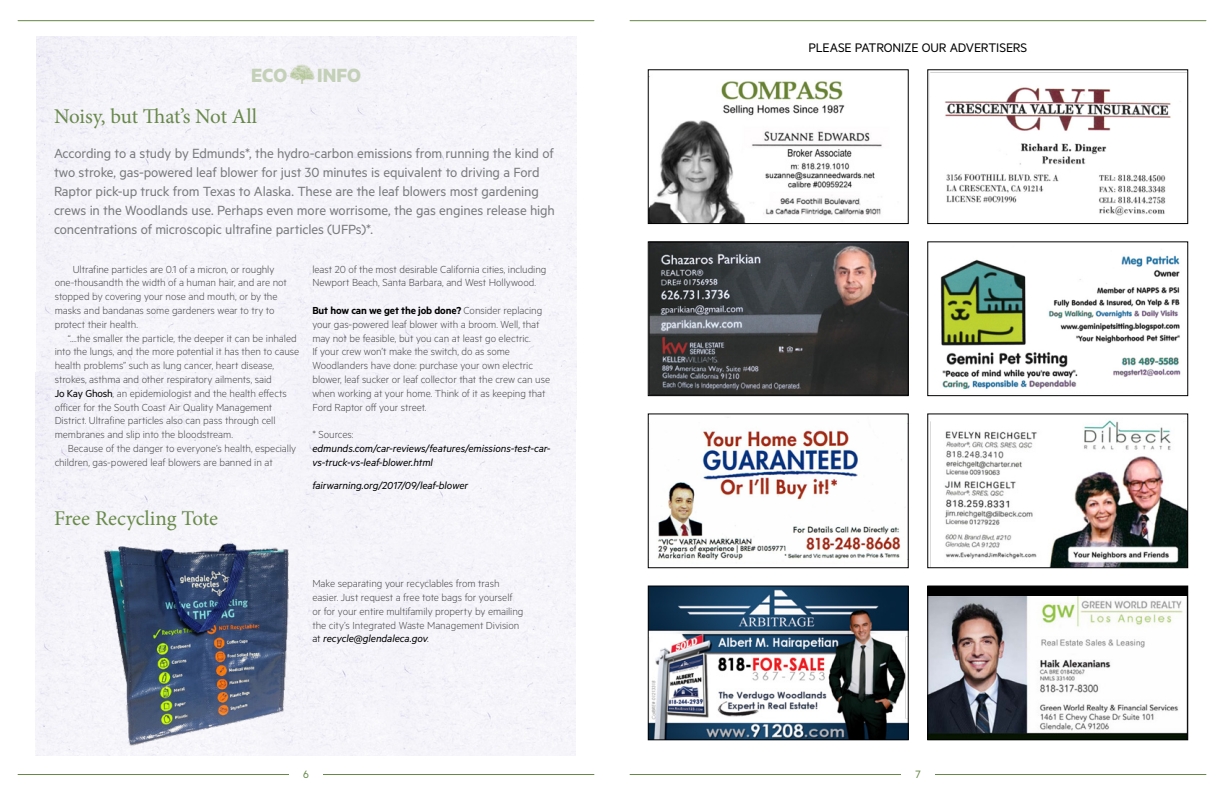
<style>
.page{position:relative;width:1224px;height:792px;background:#fff}
.page>*{position:absolute;margin:0;border:0;box-sizing:border-box;transform-origin:0 0}
.t1{font:700 21.5px "Metric";letter-spacing:-.005em;color:#c4d1b8}
.t2{font:21px "Minion Pro";letter-spacing:-.01em;color:#678849}
.t3{font:21px "Minion Pro";letter-spacing:-.005em;color:#688a49}
.t4{font:15px/19px "Metric";letter-spacing:-.01em;color:#797b7d}
.t5{font:14px "Metric";letter-spacing:-.01em;color:#000}
.t6{font:12px "Metric";color:#678849}
.t7{font:300 11.5px/13.8px "Metric";letter-spacing:-.005em;color:#4d4d4f}
.t8{font:italic 11.5px/13.8px "Metric";letter-spacing:-.005em;color:#000}
.s1{font-weight:400;color:#000}
.s2{font-weight:600;color:#000}
.s3{color:#000}
.s4{font-weight:400;font-style:italic;color:#000}
</style>
<div class="page">
<hr style="left:18px;top:774px;width:576px;height:1px;background:#678849">
<hr style="left:630px;top:774px;width:576px;height:1px;background:#678849">
<hr style="left:18px;top:20px;width:576px;height:1px;background:#678849">
<hr style="left:630px;top:20px;width:576px;height:1px;background:#678849">
<div style="left:289px;top:770px;width:34px;height:22px;background:#fff"></div>
<div style="left:901px;top:770px;width:34px;height:22px;background:#fff"></div>
<div style="left:36px;top:36px;width:540px;height:337px;background:#f5f4fa"></div>
<div style="left:36px;top:373px;width:540px;height:383px;background:#f5f4fa"></div>
<img style="left:650px;top:81px;width:232px;height:141px">
<div style="left:648px;top:69px;width:261px;height:155px;border:1px solid #000"></div>
<img style="left:929px;top:72px;width:257px;height:150px">
<div style="left:927px;top:69px;width:261px;height:155px;border:1px solid #000"></div>
<img style="left:650px;top:243px;width:257px;height:151px">
<div style="left:648px;top:241px;width:261px;height:155px;border:1px solid #000"></div>
<img style="left:940px;top:255px;width:241px;height:135px">
<div style="left:927px;top:241px;width:261px;height:155px;border:1px solid #000"></div>
<img style="left:657px;top:430px;width:245px;height:130px">
<div style="left:648px;top:413px;width:261px;height:155px;border:1px solid #000"></div>
<img style="left:930px;top:420px;width:256px;height:146px">
<div style="left:927px;top:413px;width:261px;height:155px;border:1px solid #000"></div>
<img style="left:650px;top:588px;width:257px;height:150px">
<div style="left:648px;top:586px;width:261px;height:154px;border:1px solid #000"></div>
<img style="left:929px;top:595px;width:257px;height:143px">
<div style="left:927px;top:586px;width:261px;height:154px;border:1px solid #000"></div>
<div style="left:927px;top:586px;width:261px;height:9px;background:#000"></div>
<img style="left:101px;top:534px;width:190px;height:212px">
<img style="left:283px;top:51px;width:38px;height:33px">
<h1 class="t1" style="left:251px;top:62px;width:38px">ECO</h1>
<h1 class="t1" style="left:317px;top:62px;width:45px">INFO</h1>
<h2 class="t2" style="left:54px;top:102px;width:205px">Noisy, but That’s Not All</h2>
<p class="t4" style="left:54px;top:143px;width:502px">According to a study by Edmunds*, the hydro-carbon emissions from running the kind of two stroke, gas-powered leaf blower for just 30 minutes is equivalent to driving a Ford Raptor pick-up truck from Texas to Alaska. These are the leaf blowers most gardening crews in the Woodlands use. Perhaps even more worrisome, the gas engines release high concentrations of microscopic ultrafine particles (UFPs)*.</p>
<p class="t7" style="left:55px;top:262px;width:234px;text-indent:18px">Ultrafine particles are 0.1 of a micron, or roughly one-thousandth the width of a human hair, and are not stopped by covering your nose and mouth, or by the masks and bandanas some gardeners wear to try to protect their health.</p>
<p class="t7" style="left:55px;top:331px;width:246px;text-indent:13px">“....the smaller the particle, the deeper it can be inhaled into the lungs, and the more potential it has then to cause health problems” such as lung cancer, heart disease, strokes, asthma and other respiratory ailments, said<br><span class="s1">Jo Kay Ghosh</span>, an epidemiologist and the health effects officer for the South Coast Air Quality Management District. Ultrafine particles also can pass through cell membranes and slip into the bloodstream.</p>
<p class="t7" style="left:55px;top:441px;width:243px;text-indent:13px">Because of the danger to everyone’s health, especially children, gas-powered leaf blowers are banned in at</p>
<h2 class="t3" style="left:54px;top:504px;width:166px">Free Recycling Tote</h2>
<p class="t7" style="left:312px;top:262px;width:236px">least 20 of the most desirable California cities, including<br>Newport Beach, Santa Barbara, and West Hollywood.</p>
<p class="t7" style="left:312px;top:303px;width:239px"><span class="s2">But how can we get the job done?</span> Consider replacing your gas-powered leaf blower with a broom. Well, that may not be feasible, but you can at least go electric.<br>If your crew won’t make the switch, do as some Woodlanders have done: purchase your own electric blower, leaf sucker or leaf collector that the crew can use when working at your home. Think of it as keeping that Ford Raptor off your street.</p>
<p class="t7" style="left:312px;top:427px;width:43px">* Sources:</p>
<p class="t8" style="left:312px;top:441px;width:240px">edmunds.com/car-reviews/features/emissions-test-car&shy;vs-truck-vs-leaf-blower.html</p>
<p class="t8" style="left:312px;top:478px;width:157px">fairwarning.org/2017/09/leaf-blower</p>
<p class="t7" style="left:312px;top:576px;width:213px">Make separating your recyclables from trash easier. Just request a free tote bags for yourself or for your entire multifamily property by emailing the city’s Integrated Waste Management Division <span class="s3">at</span> <span class="s4">recycle@glendaleca.gov</span><span class="s3">.</span></p>
<p class="t5" style="left:808px;top:40px;width:220px">PLEASE PATRONIZE OUR ADVERTISERS</p>
<p class="t6" style="left:303px;top:767px;width:7px">6</p>
<p class="t6" style="left:915px;top:767px;width:7px">7</p>
</div>
